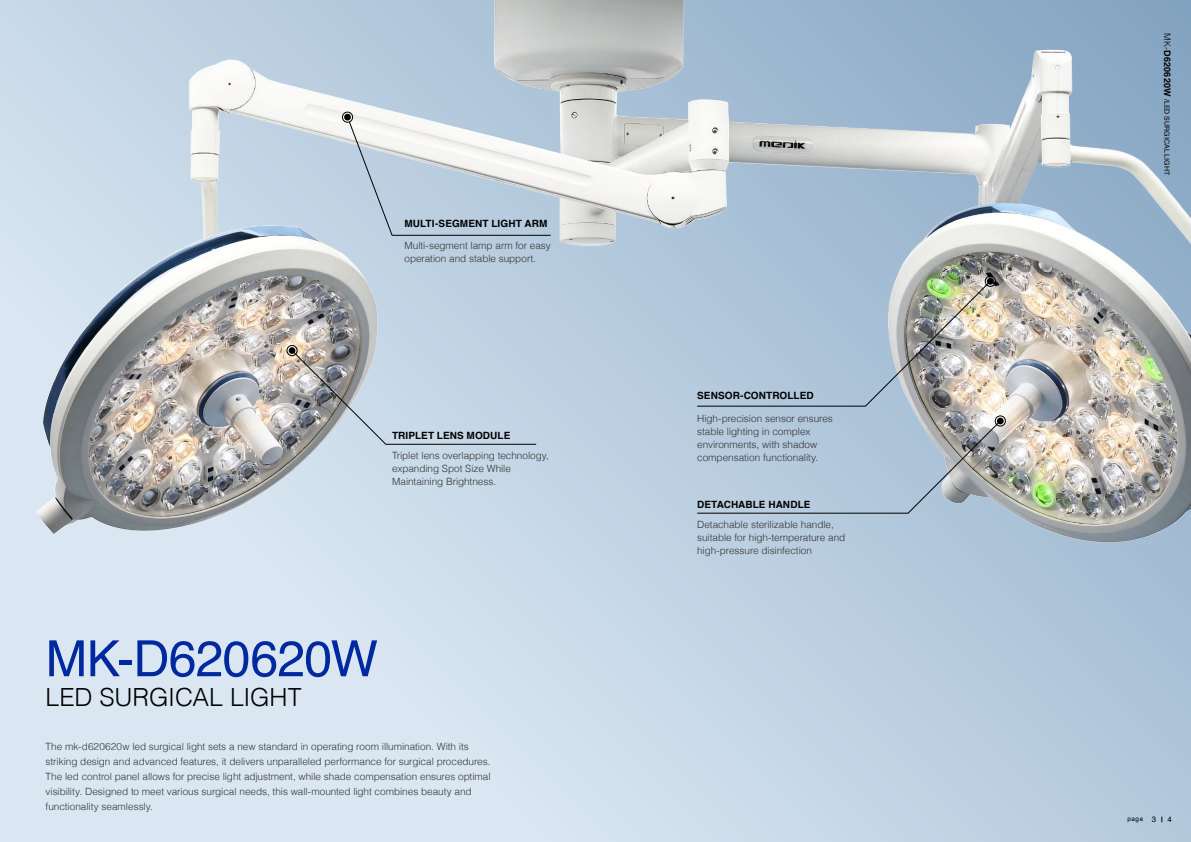
<style>
.page{position:relative;width:1191px;height:842px;background:#fff}
.page>*{position:absolute;margin:0;border:0;box-sizing:border-box;transform-origin:0 0}
.t1{font:50px "Helvetica";letter-spacing:-.015em;color:#00289f}
.t2{font:300 25px "Helvetica";letter-spacing:-.005em;color:#000}
.t3{font:300 10px/13px "Helvetica";letter-spacing:-.005em;color:#333}
.t4{font:700 10px "Helvetica";letter-spacing:.01em;color:#000}
.t5{font:7.8px "Helvetica";color:#000}
.t6{font:7px "Helvetica";letter-spacing:.01em;color:#000}
.t7{font:6.4px "Helvetica";color:#000}
.s1{font-weight:300;font-size:9px}
.s2{font-weight:700;font-size:9px}
.s3{font-size:7.8px}
</style>
<div class="page">
<div style="left:0;top:0;width:1191px;height:842px;background:linear-gradient(to right,#e4eff8,#b6cbdd)"></div>
<img style="left:0;top:0;width:1191px;height:701px">
<svg style="left:292px;top:350px;width:244px;height:95px;background:#b9c5d0"></svg>
<svg style="left:697px;top:281px;width:293px;height:125px;background:#afbdc8"></svg>
<svg style="left:349px;top:122px;width:202px;height:114px"></svg>
<div style="left:342px;top:112px;width:11px;height:10px;border:1px solid #000;border-radius:50%"></div>
<div style="left:344px;top:114px;width:7px;height:7px;background:#000;border-radius:50%"></div>
<div style="left:287px;top:345px;width:10px;height:11px;border:1px solid #000;border-radius:50%"></div>
<div style="left:289px;top:347px;width:6px;height:7px;background:#000;border-radius:50%"></div>
<div style="left:985px;top:276px;width:10px;height:11px;border:1px solid #000;border-radius:50%"></div>
<div style="left:987px;top:278px;width:6px;height:7px;background:#000;border-radius:50%"></div>
<div style="left:995px;top:416px;width:10px;height:10px;border:1px solid #000;border-radius:50%"></div>
<svg style="left:697px;top:418px;width:306px;height:95px;background:#aec0cf"></svg>
<p class="t4" style="left:404px;top:216px;width:144px">MULTI-SEGMENT LIGHT ARM</p>
<p class="t3" style="left:404px;top:239px;width:148px">Multi-segment lamp arm for easy operation and stable support.</p>
<p class="t4" style="left:392px;top:427px;width:120px">TRIPLET LENS MODULE</p>
<p class="t3" style="left:392px;top:448px;width:158px">Triplet lens overlapping technology, expanding Spot Size While<br>Maintaining Brightness.</p>
<h1 class="t1" style="left:46px;top:620px;width:334px">MK-D620620W</h1>
<h2 class="t2" style="left:46px;top:677px;width:257px">LED SURGICAL LIGHT</h2>
<p class="t3" style="left:46px;top:739px;width:446px;line-height:15px">The mk-d620620w led surgical light sets a new standard in operating room illumination. With its striking design and advanced features, it delivers unparalleled performance for surgical procedures.<br>The led control panel allows for precise light adjustment, while shade compensation ensures optimal visibility. Designed to meet various surgical needs, this wall-mounted light combines beauty and functionality seamlessly.</p>
<p class="t4" style="left:697px;top:388px;width:118px">SENSOR-CONTROLLED</p>
<p class="t3" style="left:697px;top:412px;width:137px">High-precision sensor ensures stable lighting in complex environments, with shadow compensation functionality.</p>
<p class="t4" style="left:697px;top:496px;width:115px">DETACHABLE HANDLE</p>
<p class="t3" style="left:697px;top:517px;width:150px">Detachable sterilizable handle, suitable for high-temperature and high-pressure disinfection</p>
<p class="t6" style="left:1172px;top:33px;width:144px;rotate:90deg"><span class="s1">MK-</span><span class="s2">D620620W</span> /LED SURGICAL LIGHT</p>
<p class="t7" style="left:1127px;top:814px;width:30px">page <span class="s3">3</span></p>
<p class="t5" style="left:1167px;top:813px;width:6px">4</p>
</div>
